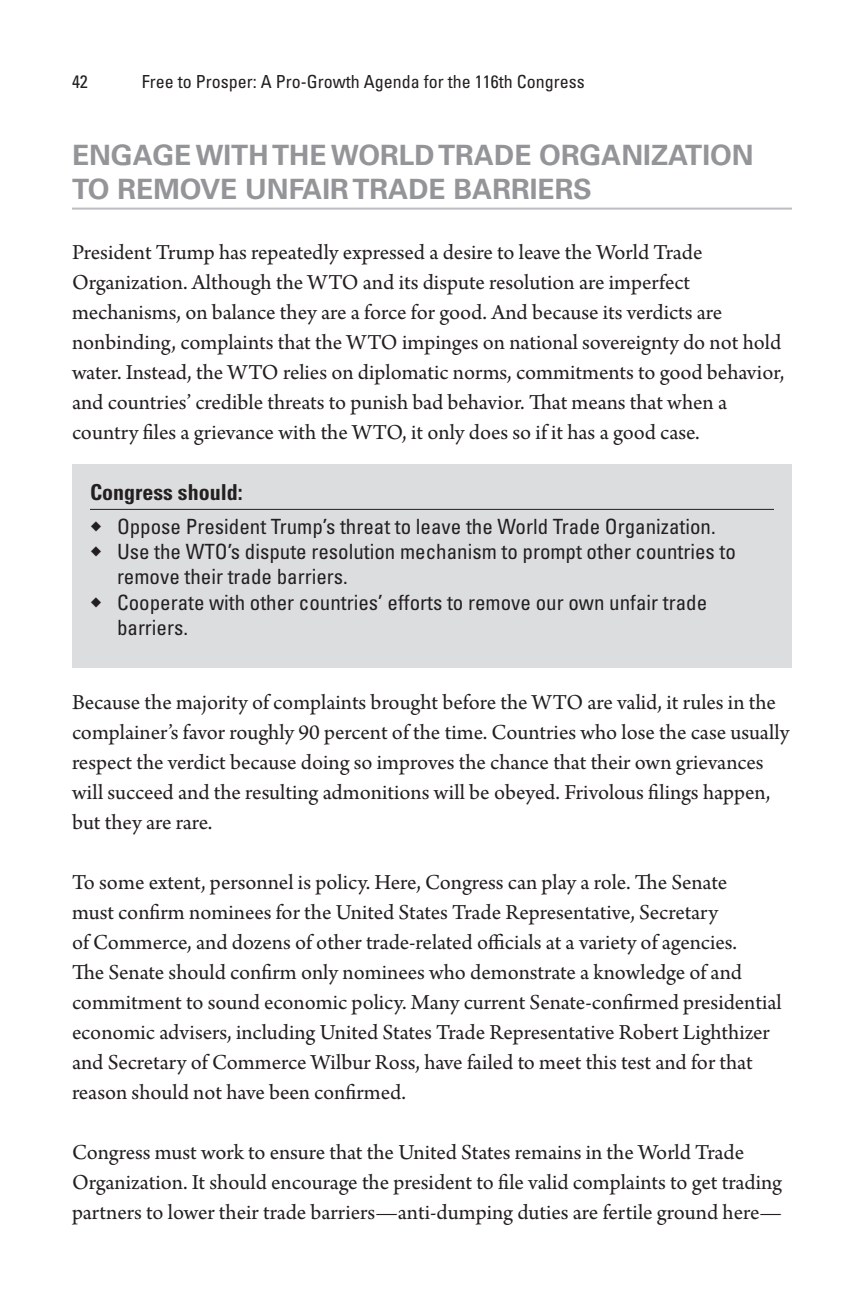
<style>
.page{position:relative;width:864px;height:1296px;background:#fff}
.page>*{position:absolute;margin:0;border:0;box-sizing:border-box;transform-origin:0 0}
.Heading_1{font:700 28px/33.6px "Univers";color:#939598}
.Body_Text{font:22.4px/30px "Arno Pro";color:#231f20}
.Box_Title{font:700 condensed 22px "Univers";color:#231f20}
.t1{font:condensed 21px/25.2px "Univers";color:#231f20}
.t2{font:condensed 18px "Univers";color:#231f20}
.s1{font-family:"Arno Pro";font-stretch:normal;font-size:32px}
</style>
<div class="page">
<hr style="left:72px;top:208px;width:720px;height:2px;background:#bcbdc0">
<div style="left:72px;top:464px;width:720px;height:203px;background:#dcdddf"></div>
<hr style="left:90px;top:509px;width:684px;height:1px;background:#231f20">
<p class="t2" style="left:72px;top:70px;width:17px">42</p>
<p class="t2" style="left:142px;top:70px;width:444px">Free to Prosper: A Pro-Growth Agenda for the 116th Congress</p>
<p class="Heading_1" style="left:72px;top:139px;width:683px">ENGAGE WITH THE WORLD TRADE ORGANIZATION<br>TO REMOVE UNFAIR TRADE BARRIERS</p>
<p class="Body_Text" style="left:72px;top:238px;width:714px">President Trump has repeatedly expressed a desire to leave the World Trade Organization. Although the WTO and its dispute resolution are imperfect mechanisms, on balance they are a force for good. And because its verdicts are nonbinding, complaints that the WTO impinges on national sovereignty do not hold water. Instead, the WTO relies on diplomatic norms, commitments to good behavior, and countries’ credible threats to punish bad behavior. That means that when a country files a grievance with the WTO, it only does so if it has a good case.</p>
<p class="Box_Title" style="left:90px;top:479px;width:154px">Congress should:</p>
<p class="t1" style="left:90px;top:514px;width:627px"><span class="s1">◆</span> Oppose President Trump’s threat to leave the World Trade Organization.</p>
<p class="t1" style="left:117px;top:539px;width:620px;text-indent:-27px"><span class="s1">◆</span> Use the WTO’s dispute resolution mechanism to prompt other countries to remove their trade barriers.</p>
<p class="t1" style="left:117px;top:589px;width:592px;text-indent:-27px"><span class="s1">◆</span> Cooperate with other countries’ efforts to remove our own unfair trade barriers.</p>
<p class="Body_Text" style="left:72px;top:688px;width:719px">Because the majority of complaints brought before the WTO are valid, it rules in the complainer’s favor roughly 90 percent of the time. Countries who lose the case usually respect the verdict because doing so improves the chance that their own grievances will succeed and the resulting admonitions will be obeyed. Frivolous filings happen, but they are rare.</p>
<p class="Body_Text" style="left:72px;top:868px;width:711px">To some extent, personnel is policy. Here, Congress can play a role. The Senate<br>must confirm nominees for the United States Trade Representative, Secretary<br>of Commerce, and dozens of other trade-related officials at a variety of agencies.<br>The Senate should confirm only nominees who demonstrate a knowledge of and commitment to sound economic policy. Many current Senate-confirmed presidential economic advisers, including United States Trade Representative Robert Lighthizer and Secretary of Commerce Wilbur Ross, have failed to meet this test and for that reason should not have been confirmed.</p>
<p class="Body_Text" style="left:72px;top:1138px;width:711px">Congress must work to ensure that the United States remains in the World Trade<br>Organization. It should encourage the president to file valid complaints to get trading partners to lower their trade barriers—anti-dumping duties are fertile ground here—</p>
</div>
